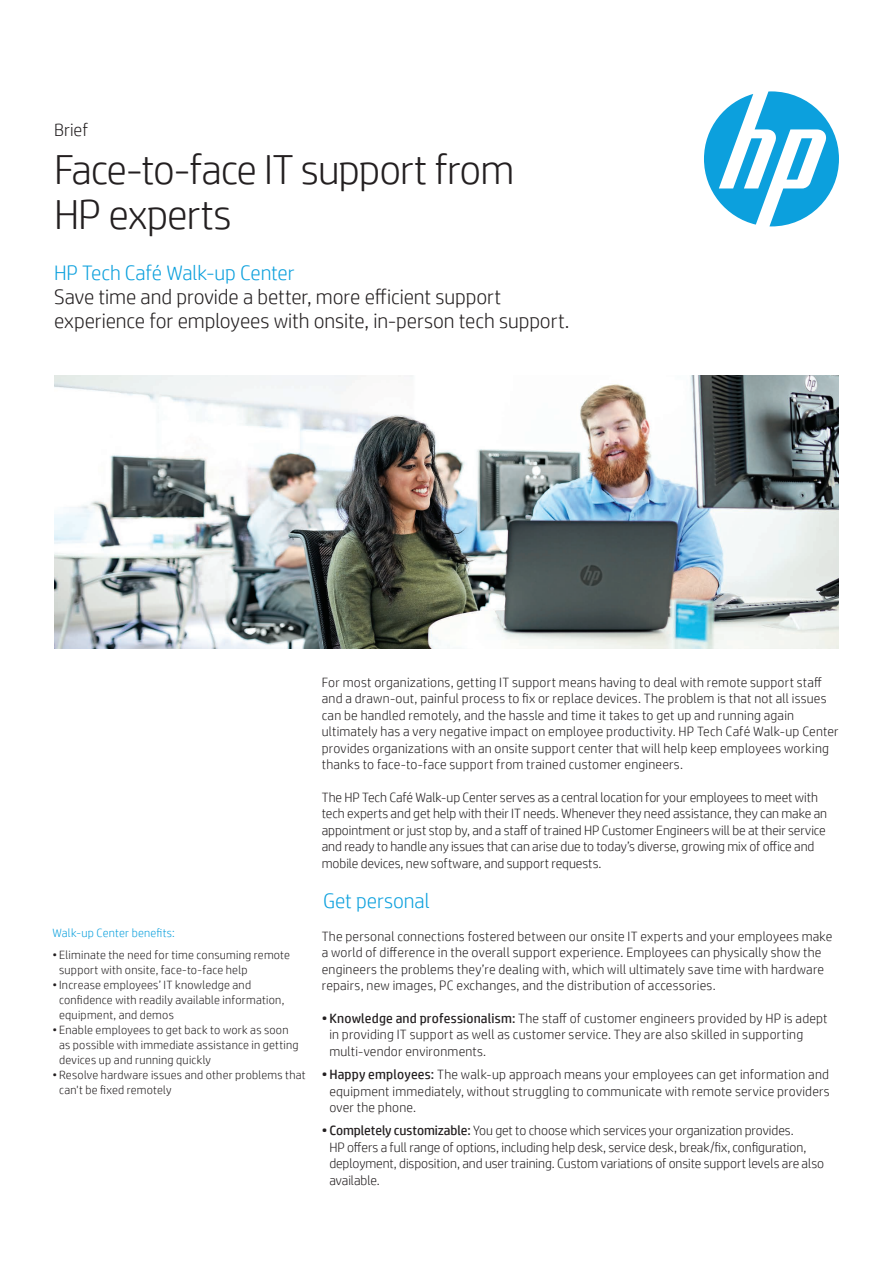
<style>
.page{position:relative;width:893px;height:1263px;background:#fff}
.page>*{position:absolute;margin:0;border:0;box-sizing:border-box;transform-origin:0 0}
.t1{font:300 42px/45px "HP Simplified";letter-spacing:-.025em;color:#231f20}
.t2{font:300 21px/24px "HP Simplified";letter-spacing:-.005em;color:#231f20}
.t3{font:300 21px "HP Simplified";letter-spacing:-.005em;color:#0ca0dd}
.t4{font:300 18px "HP Simplified";color:#231f20}
.t5{font:300 13.5px/16.5px "HP Simplified";letter-spacing:.01em;color:#231f20}
.t6{font:300 12px/15px "HP Simplified";letter-spacing:.02em;color:#231f20}
.t7{font:300 12px "HP Simplified";letter-spacing:.02em;color:#0ca0dd}
.s1{font-weight:400}
</style>
<div class="page">
<svg style="left:704px;top:91px;width:135px;height:135px"></svg>
<img style="left:54px;top:376px;width:785px;height:272px">
<h3 class="t4" style="left:54px;top:118px;width:36px">Brief</h3>
<h1 class="t1" style="left:54px;top:146px;width:462px">Face-to-face IT support from<br>HP experts</h1>
<h2 class="t3" style="left:54px;top:259px;width:242px">HP Tech Café Walk-up Center</h2>
<h2 class="t2" style="left:54px;top:284px;width:517px">Save time and provide a better, more efficient support experience for employees with onsite, in-person tech support.</h2>
<p class="t7" style="left:52px;top:925px;width:124px">Walk-up Center benefits:</p>
<p class="t6" style="left:59px;top:946px;width:232px;text-indent:-7px">• Eliminate the need for time consuming remote support with onsite, face-to-face help</p>
<p class="t6" style="left:59px;top:976px;width:227px;text-indent:-7px">•Increase employees’ IT knowledge and confidence with readily available information, equipment, and demos</p>
<p class="t6" style="left:59px;top:1021px;width:241px;text-indent:-7px">• Enable employees to get back to work as soon as possible with immediate assistance in getting devices up and running quickly</p>
<p class="t6" style="left:59px;top:1066px;width:248px;text-indent:-7px">• Resolve hardware issues and other problems that can't be fixed remotely</p>
<p class="t5" style="left:322px;top:673px;width:518px">For most organizations, getting IT support means having to deal with remote support staff and a drawn-out, painful process to fix or replace devices. The problem is that not all issues can be handled remotely, and the hassle and time it takes to get up and running again ultimately has a very negative impact on employee productivity. HP Tech Café Walk-up Center provides organizations with an onsite support center that will help keep employees working thanks to face-to-face support from trained customer engineers.</p>
<p class="t5" style="left:322px;top:788px;width:507px">The HP Tech Café Walk-up Center serves as a central location for your employees to meet with tech experts and get help with their IT needs. Whenever they need assistance, they can make an appointment or just stop by, and a staff of trained HP Customer Engineers will be at their service and ready to handle any issues that can arise due to today’s diverse, growing mix of office and mobile devices, new software, and support requests.</p>
<h2 class="t3" style="left:323px;top:887px;width:108px">Get personal</h2>
<p class="t5" style="left:322px;top:927px;width:512px">The personal connections fostered between our onsite IT experts and your employees make a world of difference in the overall support experience. Employees can physically show the engineers the problems they’re dealing with, which will ultimately save time with hardware repairs, new images, PC exchanges, and the distribution of accessories.</p>
<p class="t5" style="left:329px;top:1009px;width:500px;text-indent:-8px"><span class="s1">• Knowledge and professionalism:</span> The staff of customer engineers provided by HP is adept in providing IT support as well as customer service. They are also skilled in supporting multi-vendor environments.</p>
<p class="t5" style="left:329px;top:1066px;width:502px;text-align:justify;text-indent:-8px"><span class="s1">•Happy employees:</span> The walk-up approach means your employees can get information and equipment immediately, without struggling to communicate with remote service providers over the phone.</p>
<p class="t5" style="left:329px;top:1122px;width:496px;text-indent:-8px"><span class="s1">• Completely customizable:</span> You get to choose which services your organization provides.<br>HP offers a full range of options, including help desk, service desk, break/fix, configuration, deployment, disposition, and user training. Custom variations of onsite support levels are also available.</p>
</div>
